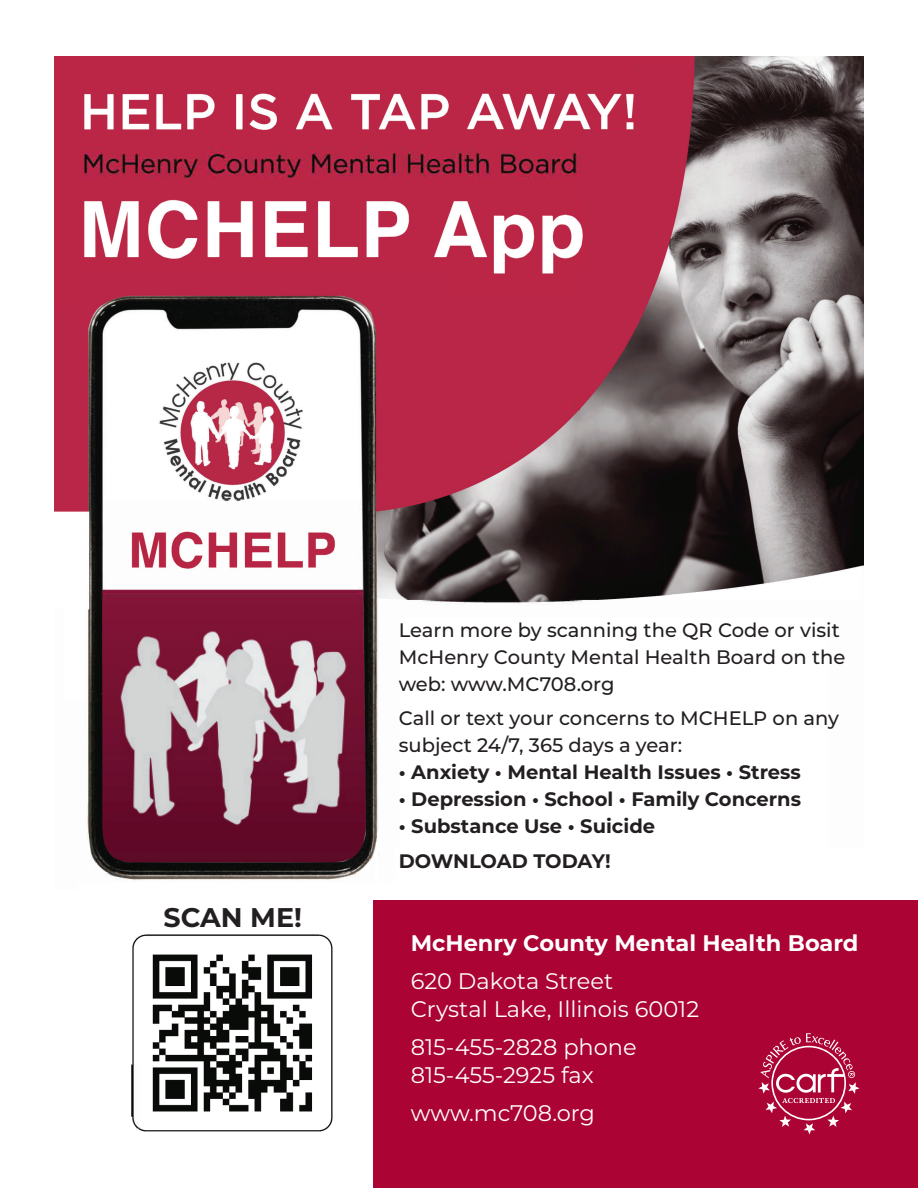
<style>
.page{position:relative;width:918px;height:1188px;background:#fff}
.page>*{position:absolute;margin:0;border:0;box-sizing:border-box;transform-origin:0 0}
.t1{font:700 27px "Montserrat";color:#231f20}
.t2{font:22.5px/28.5px "Montserrat";color:#fff}
.t3{font:700 22.5px "Montserrat";color:#fff}
.t4{font:500 19.5px/27px "Montserrat";color:#231f20}
.t5{font:700 19.5px/34.5px "Montserrat";color:#231f20}
</style>
<div class="page">
<img style="left:54px;top:56px;width:810px;height:825px">
<div style="left:374px;top:901px;width:544px;height:287px;background:#ab0333"></div>
<svg style="left:758px;top:1033px;width:102px;height:101px"></svg>
<img style="left:131px;top:934px;width:202px;height:198px">
<h1 class="t1" style="left:164px;top:898px;width:140px">SCAN ME!</h1>
<p class="t4" style="left:399px;top:616px;width:448px">Learn more by scanning the QR Code or visit<br>McHenry County Mental Health Board on the web: www.MC708.org</p>
<p class="t4" style="left:399px;top:704px;width:442px">Call or text your concerns to MCHELP on any subject 24/7, 365 days a year:</p>
<p class="t5" style="left:399px;top:754px;width:404px">• Anxiety • Mental Health Issues • Stress</p>
<p class="t5" style="left:399px;top:781px;width:404px">• Depression • School • Family Concerns</p>
<p class="t5" style="left:399px;top:808px;width:258px">• Substance Use • Suicide<br>DOWNLOAD TODAY!</p>
<p class="t3" style="left:411px;top:927px;width:449px">McHenry County Mental Health Board</p>
<p class="t2" style="left:411px;top:966px;width:290px">620 Dakota Street<br>Crystal Lake, Illinois 60012</p>
<p class="t2" style="left:411px;top:1032px;width:228px">815-455-2828 phone<br>815-455-2925 fax</p>
<p class="t2" style="left:411px;top:1098px;width:186px">www.mc708.org</p>
</div>
